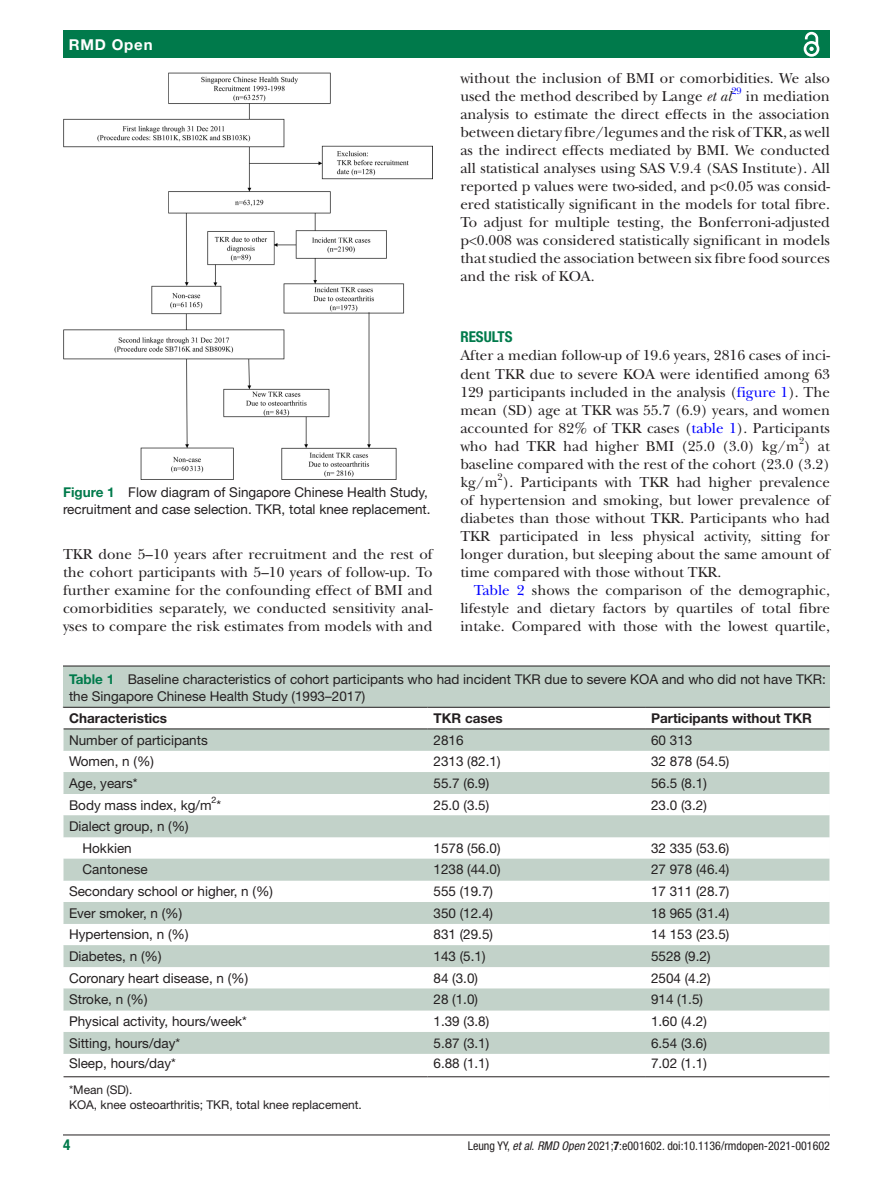
<style>
.page{position:relative;width:893px;height:1191px;background:#fff}
.page>*{position:absolute;margin:0;border:0;box-sizing:border-box;transform-origin:0 0}
.t1{font:15px/18px "New Baskerville";color:#231f20;text-align:justify}
.t2{font:700 condensed 15px "Helvetica Neue LT Std";color:#007a4b}
.t3{font:700 15px "Helvetica Neue LT Std";letter-spacing:.055em;color:#fff}
.t4{font:13.5px/16.2px "Helvetica Neue LT Std";color:#231f20}
.t5{font:700 13.5px "Helvetica Neue LT Std";color:#231f20}
.t6{font:condensed 12px "Helvetica Neue LT Std";color:#231f20}
.t7{font:12px/15px "Helvetica Neue LT Std";color:#231f20}
.t8{font:9.9px "New Baskerville";color:#231f20}
.t9{font:9px "Helvetica Neue LT Std";color:#231f20}
.s1{font-weight:700;color:#007a4b}
.s2{font-style:italic}
.s3{color:#00f}
.s4{font-weight:700}
</style>
<div class="page">
<hr style="left:63px;top:1134px;width:767px;height:1px;background:#231f20">
<div style="left:63px;top:31px;width:767px;height:27px;background:#007a4b"></div>
<svg style="left:803px;top:31px;width:17px;height:26px"></svg>
<img style="left:63px;top:73px;width:370px;height:407px">
<div style="left:63px;top:666px;width:767px;height:443px;background:#c2d2c9"></div>
<hr style="left:63px;top:665px;width:767px;height:1px;background:#231f20">
<div style="left:64px;top:707px;width:766px;height:402px;background:#fff"></div>
<svg style="left:64px;top:729px;width:766px;height:324px"></svg>
<hr style="left:63px;top:707px;width:364px;height:1px;background:#231f20">
<hr style="left:63px;top:728px;width:365px;height:1px;background:#231f20">
<hr style="left:428px;top:707px;width:217px;height:1px;background:#231f20">
<hr style="left:428px;top:728px;width:217px;height:1px;background:#231f20">
<hr style="left:645px;top:707px;width:185px;height:1px;background:#231f20">
<hr style="left:645px;top:728px;width:185px;height:1px;background:#231f20">
<hr style="left:428px;top:1076px;width:217px;height:1px;background:#231f20">
<hr style="left:63px;top:1076px;width:365px;height:1px;background:#231f20">
<hr style="left:645px;top:1076px;width:185px;height:1px;background:#231f20">
<svg style="left:63px;top:707px;width:1px;height:369px"></svg>
<hr style="left:63px;top:1076px;width:1px;height:33px;background:#fff">
<hr style="left:69px;top:1093px;width:761px;height:2px;background:#fff">
<hr style="left:69px;top:1108px;width:761px;height:2px;background:#fff">
<p class="t3" style="left:69px;top:35px;width:85px">RMD Open</p>
<p class="t4" style="left:63px;top:484px;width:369px"><span class="s1">Figure 1</span> Flow diagram of Singapore Chinese Health Study, recruitment and case selection. TKR, total knee replacement.</p>
<p class="t1" style="left:63px;top:545px;width:371px">TKR done 5–10 years after recruitment and the rest of the cohort participants with 5–10 years of follow-up. To further examine for the confounding effect of BMI and comorbidities separately, we conducted sensitivity anal&shy;yses to compare the risk estimates from models with and</p>
<p class="t1" style="left:460px;top:69px;width:371px">without the inclusion of BMI or comorbidities. We also used the method described by Lange <span class="s2">et al</span><sup>29</sup> in mediation analysis to estimate the direct effects in the association between dietary fibre/legumes and the risk of TKR, as well as the indirect effects mediated by BMI. We conducted all statistical analyses using SAS V.9.4 (SAS Institute). All reported p values were two-sided, and p&lt;0.05 was consid&shy;ered statistically significant in the models for total fibre.<br>To adjust for multiple testing, the Bonferroni-adjusted p&lt;0.008 was considered statistically significant in models that studied the association between six fibre food sources and the risk of KOA.</p>
<p class="t2" style="left:460px;top:328px;width:54px">RESULTS</p>
<p class="t1" style="left:460px;top:347px;width:371px">After a median follow-up of 19.6 years, 2816 cases of inci&shy;dent TKR due to severe KOA were identified among 63<br>129 participants included in the analysis (<span class="s3">figure 1</span>). The mean (SD) age at TKR was 55.7 (6.9) years, and women accounted for 82% of TKR cases (<span class="s3">table 1</span>). Participants who had TKR had higher BMI (25.0 (3.0) kg/m ) at</p>
<p class="t8" style="left:799px;top:435px;width:7px">2</p>
<p class="t1" style="left:460px;top:455px;width:371px">baseline compared with the rest of the cohort (23.0 (3.2) kg/m ). Participants with TKR had higher prevalence</p>
<p class="t8" style="left:498px;top:471px;width:7px">2</p>
<p class="t1" style="left:460px;top:491px;width:371px">of hypertension and smoking, but lower prevalence of diabetes than those without TKR. Participants who had TKR participated in less physical activity, sitting for longer duration, but sleeping about the same amount of time compared with those without TKR.</p>
<p class="t1" style="left:460px;top:581px;width:371px;text-indent:14px"><span class="s3">Table 2</span> shows the comparison of the demographic, lifestyle and dietary factors by quartiles of total fibre intake. Compared with those with the lowest quartile,</p>
<p class="t4" style="left:69px;top:671px;width:758px"><span class="s1">Table 1</span> Baseline characteristics of cohort participants who had incident TKR due to severe KOA and who did not have TKR: the Singapore Chinese Health Study (1993–2017)</p>
<p class="t5" style="left:69px;top:709px;width:100px">Characteristics</p>
<p class="t5" style="left:434px;top:709px;width:71px">TKR cases</p>
<p class="t5" style="left:651px;top:709px;width:162px">Participants without TKR</p>
<p class="t4" style="left:69px;top:731px;width:140px">Number of participants</p>
<p class="t4" style="left:434px;top:731px;width:32px">2816</p>
<p class="t4" style="left:651px;top:731px;width:43px">60 313</p>
<p class="t4" style="left:69px;top:753px;width:87px">Women, n (%)</p>
<p class="t4" style="left:434px;top:753px;width:69px">2313 (82.1)</p>
<p class="t4" style="left:651px;top:753px;width:80px">32 878 (54.5)</p>
<p class="t4" style="left:69px;top:775px;width:70px">Age, years*</p>
<p class="t4" style="left:434px;top:775px;width:57px">55.7 (6.9)</p>
<p class="t4" style="left:651px;top:775px;width:57px">56.5 (8.1)</p>
<p class="t4" style="left:69px;top:796px;width:154px">Body mass index, kg/m *</p>
<p class="t9" style="left:212px;top:795px;width:6px">2</p>
<p class="t4" style="left:433px;top:796px;width:57px">25.0 (3.5)</p>
<p class="t4" style="left:651px;top:796px;width:57px">23.0 (3.2)</p>
<p class="t4" style="left:82px;top:815px;width:108px;line-height:21.6px;text-indent:-14px">Dialect group, n (%)<br>Hokkien</p>
<p class="t4" style="left:433px;top:839px;width:69px">1578 (56.0)</p>
<p class="t4" style="left:651px;top:839px;width:80px">32 335 (53.6)</p>
<p class="t4" style="left:82px;top:861px;width:67px">Cantonese</p>
<p class="t4" style="left:433px;top:861px;width:69px">1238 (44.0)</p>
<p class="t4" style="left:651px;top:861px;width:80px">27 978 (46.4)</p>
<p class="t4" style="left:69px;top:883px;width:206px">Secondary school or higher, n (%)</p>
<p class="t4" style="left:433px;top:883px;width:61px">555 (19.7)</p>
<p class="t4" style="left:651px;top:883px;width:80px">17 311 (28.7)</p>
<p class="t4" style="left:69px;top:904px;width:115px">Ever smoker, n (%)</p>
<p class="t4" style="left:433px;top:904px;width:61px">350 (12.4)</p>
<p class="t4" style="left:651px;top:904px;width:80px">18 965 (31.4)</p>
<p class="t4" style="left:69px;top:926px;width:121px">Hypertension, n (%)</p>
<p class="t4" style="left:433px;top:926px;width:61px">831 (29.5)</p>
<p class="t4" style="left:651px;top:926px;width:80px">14 153 (23.5)</p>
<p class="t4" style="left:69px;top:948px;width:94px">Diabetes, n (%)</p>
<p class="t4" style="left:433px;top:948px;width:54px">143 (5.1)</p>
<p class="t4" style="left:651px;top:948px;width:61px">5528 (9.2)</p>
<p class="t4" style="left:69px;top:969px;width:181px">Coronary heart disease, n (%)</p>
<p class="t4" style="left:433px;top:969px;width:46px">84 (3.0)</p>
<p class="t4" style="left:651px;top:969px;width:61px">2504 (4.2)</p>
<p class="t4" style="left:69px;top:991px;width:80px">Stroke, n (%)</p>
<p class="t4" style="left:433px;top:991px;width:46px">28 (1.0)</p>
<p class="t4" style="left:651px;top:991px;width:54px">914 (1.5)</p>
<p class="t4" style="left:69px;top:1013px;width:179px">Physical activity, hours/week*</p>
<p class="t4" style="left:433px;top:1013px;width:57px">1.39 (3.8)</p>
<p class="t4" style="left:651px;top:1013px;width:57px">1.60 (4.2)</p>
<p class="t4" style="left:69px;top:1034px;width:113px">Sitting, hours/day*</p>
<p class="t4" style="left:433px;top:1034px;width:57px">5.87 (3.1)</p>
<p class="t4" style="left:651px;top:1034px;width:57px">6.54 (3.6)</p>
<p class="t4" style="left:69px;top:1054px;width:109px">Sleep, hours/day*</p>
<p class="t4" style="left:433px;top:1054px;width:57px">6.88 (1.1)</p>
<p class="t4" style="left:651px;top:1054px;width:57px">7.02 (1.1)</p>
<p class="t7" style="left:69px;top:1082px;width:294px">*Mean (SD).<br>KOA, knee osteoarthritis; TKR, total knee replacement.</p>
<p class="t2" style="left:63px;top:1135px;width:9px">4</p>
<p class="t6" style="left:468px;top:1138px;width:364px">Leung YY, <span class="s2">et al</span>. <span class="s2">RMD Open</span> 2021;<span class="s4">7</span>:e001602. doi:10.1136/rmdopen-2021-001602</p>
</div>
